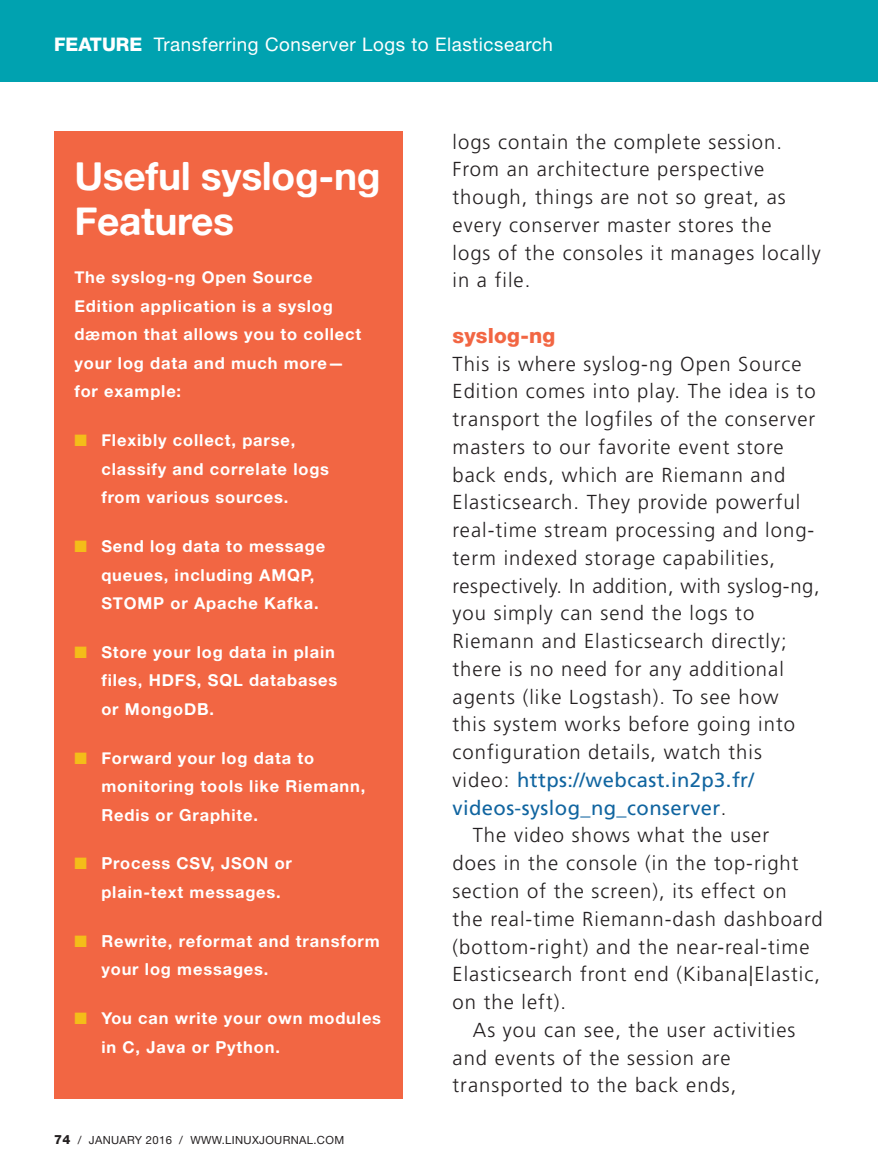
<style>
.page{position:relative;width:878px;height:1175px;background:#fff}
.page>*{position:absolute;margin:0;border:0;box-sizing:border-box;transform-origin:0 0}
.t1{font:39px/45px "Alte Haas Grotesk Bold";letter-spacing:-.01em;color:#fff}
.t2{font:800 21px "Helvetica Neue";letter-spacing:.01em;color:#f26643}
.t3{font:300 20.25px/27.8px "Frutiger";letter-spacing:.05em;color:#231f20}
.t4{font:20.25px "Frutiger";letter-spacing:.02em;color:#1165a0}
.t5{font:300 20.25px "Frutiger";letter-spacing:.03em;color:#231f20}
.t6{font:18.75px "Helvetica Neue";letter-spacing:.03em;color:#fff}
.t7{font:16.5px/28.5px "Alte Haas Grotesk Bold";letter-spacing:.05em;color:#fff}
.t8{font:11.25px "Helvetica Neue";letter-spacing:.03em;color:#231f20}
.s1{font-weight:800}
.s2{font-weight:800;font-size:12.75px}
.s3{font-weight:300;color:#231f20}
</style>
<div class="page">
<div style="left:0;top:0;width:878px;height:81px;background:#00a2b0"></div>
<div style="left:54px;top:131px;width:348px;height:968px;background:#f26643"></div>
<p class="t6" style="left:54px;top:33px;width:500px"><span class="s1">FEATURE</span> Transferring Conserver Logs to Elasticsearch</p>
<h1 class="t1" style="left:74px;top:152px;width:308px">Useful syslog-ng<br>Features</h1>
<p class="t7" style="left:74px;top:263px;width:288px">The syslog-ng Open Source<br>Edition application is a syslog dæmon that allows you to collect your log data and much more— for example:</p>
<p class="t7" style="left:101px;top:426px;width:229px">Flexibly collect, parse, classify and correlate logs from various sources.</p>
<p class="t7" style="left:101px;top:531px;width:225px">Send log data to message queues, including AMQP,<br>STOMP or Apache Kafka.</p>
<p class="t7" style="left:101px;top:637px;width:237px">Store your log data in plain files, HDFS, SQL databases or MongoDB.</p>
<p class="t7" style="left:101px;top:743px;width:265px">Forward your log data to monitoring tools like Riemann,<br>Redis or Graphite.</p>
<p class="t7" style="left:101px;top:849px;width:192px">Process CSV, JSON or plain-text messages.</p>
<p class="t7" style="left:101px;top:926px;width:280px">Rewrite, reformat and transform your log messages.</p>
<p class="t7" style="left:101px;top:1003px;width:281px">You can write your own modules in C, Java or Python.</p>
<p class="t8" style="left:54px;top:1133px;width:291px"><span class="s2">74</span> / JANUARY 2016 / WWW.LINUXJOURNAL.COM</p>
<p class="t3" style="left:452px;top:128px;width:370px">logs contain the complete session.<br>From an architecture perspective though, things are not so great, as every conserver master stores the<br>logs of the consoles it manages locally in a file.</p>
<p class="t2" style="left:452px;top:323px;width:104px">syslog-ng</p>
<p class="t3" style="left:452px;top:350px;width:350px">This is where syslog-ng Open Source</p>
<p class="t3" style="left:452px;top:378px;width:364px">Edition comes into play. The idea is to</p>
<p class="t3" style="left:452px;top:405px;width:364px">transport the logfiles of the conserver</p>
<p class="t3" style="left:452px;top:433px;width:333px">masters to our favorite event store</p>
<p class="t3" style="left:452px;top:461px;width:334px">back ends, which are Riemann and</p>
<p class="t3" style="left:452px;top:489px;width:349px">Elasticsearch. They provide powerful</p>
<p class="t3" style="left:452px;top:516px;width:363px">real-time stream processing and long-</p>
<p class="t3" style="left:452px;top:544px;width:324px">term indexed storage capabilities,</p>
<p class="t5" style="left:452px;top:574px;width:368px">respectively. In addition, with syslog-ng,</p>
<p class="t3" style="left:452px;top:600px;width:303px">you simply can send the logs to</p>
<p class="t3" style="left:452px;top:627px;width:336px">Riemann and Elasticsearch directly;</p>
<p class="t3" style="left:452px;top:655px;width:333px">there is no need for any additional</p>
<p class="t3" style="left:452px;top:683px;width:328px">agents (like Logstash). To see how</p>
<p class="t3" style="left:452px;top:711px;width:344px">this system works before going into</p>
<p class="t3" style="left:452px;top:738px;width:311px">configuration details, watch this</p>
<p class="t4" style="left:452px;top:768px;width:303px"><span class="s3">video:</span> https://webcast.in2p3.fr/</p>
<p class="t4" style="left:452px;top:795px;width:275px">videos-syslog_ng_conserver<span class="s3">.</span></p>
<p class="t3" style="left:473px;top:822px;width:298px">The video shows what the user</p>
<p class="t3" style="left:452px;top:849px;width:347px">does in the console (in the top-right</p>
<p class="t3" style="left:452px;top:877px;width:335px">section of the screen), its effect on</p>
<p class="t3" style="left:452px;top:905px;width:372px">the real-time Riemann-dash dashboard</p>
<p class="t3" style="left:452px;top:933px;width:358px">(bottom-right) and the near-real-time</p>
<p class="t3" style="left:452px;top:960px;width:369px">Elasticsearch front end (Kibana|Elastic,</p>
<p class="t3" style="left:452px;top:988px;width:115px">on the left).</p>
<p class="t3" style="left:473px;top:1016px;width:324px">As you can see, the user activities</p>
<p class="t3" style="left:452px;top:1044px;width:279px">and events of the session are</p>
<p class="t3" style="left:452px;top:1071px;width:285px">transported to the back ends,</p>
</div>
